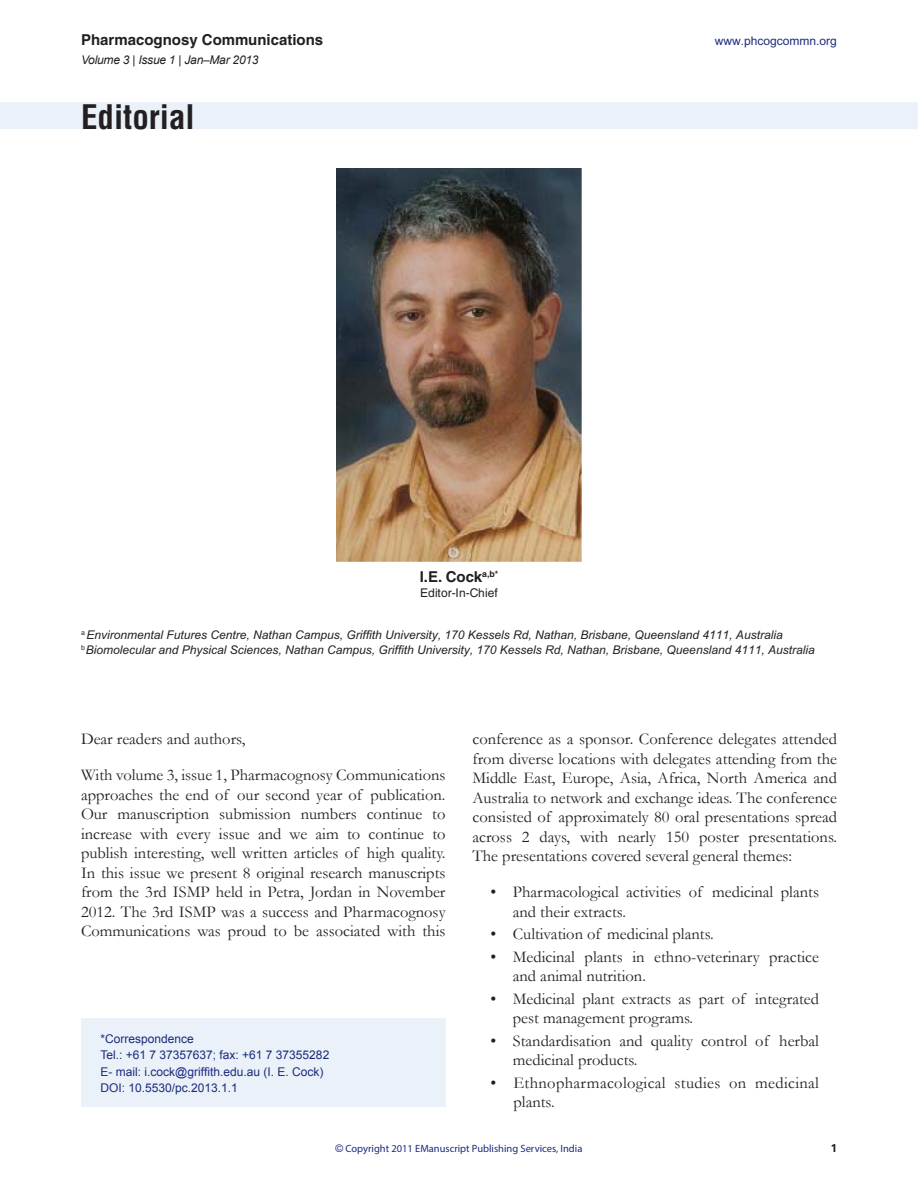
<style>
.page{position:relative;width:918px;height:1188px;background:#fff}
.page>*{position:absolute;margin:0;border:0;box-sizing:border-box;transform-origin:0 0}
.t1{font:700 condensed 33px "Helvetica";color:#231f20}
.t2{font:16.5px/19.5px "Garamond";color:#231f20}
.t3{font:16.5px/19.5px "Garamond";letter-spacing:.02em;color:#231f20}
.t4{font:700 15px "Helvetica";color:#231f20}
.t5{font:italic 12px/15px "Arial";color:#231f20}
.t6{font:12px/16.5px "Arial";color:#1b2b7c}
.t7{font:italic 12px "Arial";letter-spacing:-.02em;color:#231f20}
.t8{font:12px "Arial";color:#1b2b7c}
.t9{font:12px "Helvetica CE";color:#231f20}
.t10{font:700 11.25px "Univers LT Std";color:#231f20}
.t11{font:10.5px "Myriad Pro";color:#1b2b7c}
.s1{font-family:"Arial"}
</style>
<div class="page">
<div style="left:0;top:102px;width:918px;height:27px;background:#eaf1f8"></div>
<div style="left:81px;top:1019px;width:365px;height:88px;background:#eaf1f8"></div>
<img style="left:336px;top:169px;width:246px;height:392px">
<p class="t4" style="left:81px;top:34px;width:244px">Pharmacognosy Communications</p>
<p class="t8" style="left:715px;top:36px;width:124px">www.phcogcommn.org</p>
<p class="t7" style="left:81px;top:53px;width:179px">Volume 3 | Issue 1 | Jan–Mar 2013</p>
<h1 class="t1" style="left:81px;top:104px;width:115px">Editorial</h1>
<p class="t4" style="left:420px;top:571px;width:80px">I.E. Cock<sup>a,b*</sup></p>
<p class="t9" style="left:420px;top:588px;width:79px">Editor-In-Chief</p>
<p class="t5" style="left:81px;top:628px;width:735px"><sup>a</sup> Environmental Futures Centre, Nathan Campus, Griffith University, 170 Kessels Rd, Nathan, Brisbane, Queensland 4111, Australia<br><sup>b</sup> Biomolecular and Physical Sciences, Nathan Campus, Griffith University, 170 Kessels Rd, Nathan, Brisbane, Queensland 4111, Australia</p>
<p class="t2" style="left:81px;top:721px;width:366px;line-height:36px">Dear readers and authors,<br>With volume 3, issue 1, Pharmacognosy Communications</p>
<p class="t2" style="left:81px;top:785px;width:366px;text-align:justify">approaches the end of our second year of publication.<br>Our manuscription submission numbers continue to increase with every issue and we aim to continue to publish interesting, well written articles of high quality.<br>In this issue we present 8 original research manuscripts from the 3 rd ISMP held in Petra, Jordan in November 2012. The 3 rd ISMP was a success and Pharmacognosy Communications was proud to be associated with this</p>
<p class="t6" style="left:100px;top:1030px;width:230px">*Correspondence<br>Tel.: +61 7 37357637; fax: +61 7 37355282<br>E- mail: i.cock@griffith.edu.au (I. E. Cock)<br>DOI: 10.5530/pc.2013.1.1</p>
<p class="t2" style="left:472px;top:730px;width:366px;text-align:justify">conference as a sponsor. Conference delegates attended from diverse locations with delegates attending from the Middle East, Europe, Asia, Africa, North America and Australia to network and exchange ideas. The conference consisted of approximately 80 oral presentations spread across 2 days, with nearly 150 poster presentations.<br>The presentations covered several general themes:</p>
<p class="t2" style="left:513px;top:883px;width:308px;text-indent:-22px">• Pharmacological activities of medicinal plants and their extracts.</p>
<p class="t2" style="left:490px;top:925px;width:225px">• Cultivation of medicinal plants.</p>
<p class="t2" style="left:513px;top:947px;width:308px;text-indent:-22px">• Medicinal plants in ethno-veterinary practice and animal nutrition.</p>
<p class="t2" style="left:513px;top:989px;width:308px;text-indent:-22px">• Medicinal plant extracts as part of integrated pest management programs.</p>
<p class="t2" style="left:513px;top:1031px;width:308px;text-indent:-22px">• Standardisation and quality control of herbal medicinal products.</p>
<p class="t3" style="left:514px;top:1073px;width:307px;text-indent:-23px">• Ethnopharmacological studies on medicinal plants.</p>
<p class="t11" style="left:336px;top:1144px;width:248px"><span class="s1">©</span> Copyright 2011 EManuscript Publishing Services, India</p>
<p class="t10" style="left:831px;top:1143px;width:8px">1</p>
</div>
